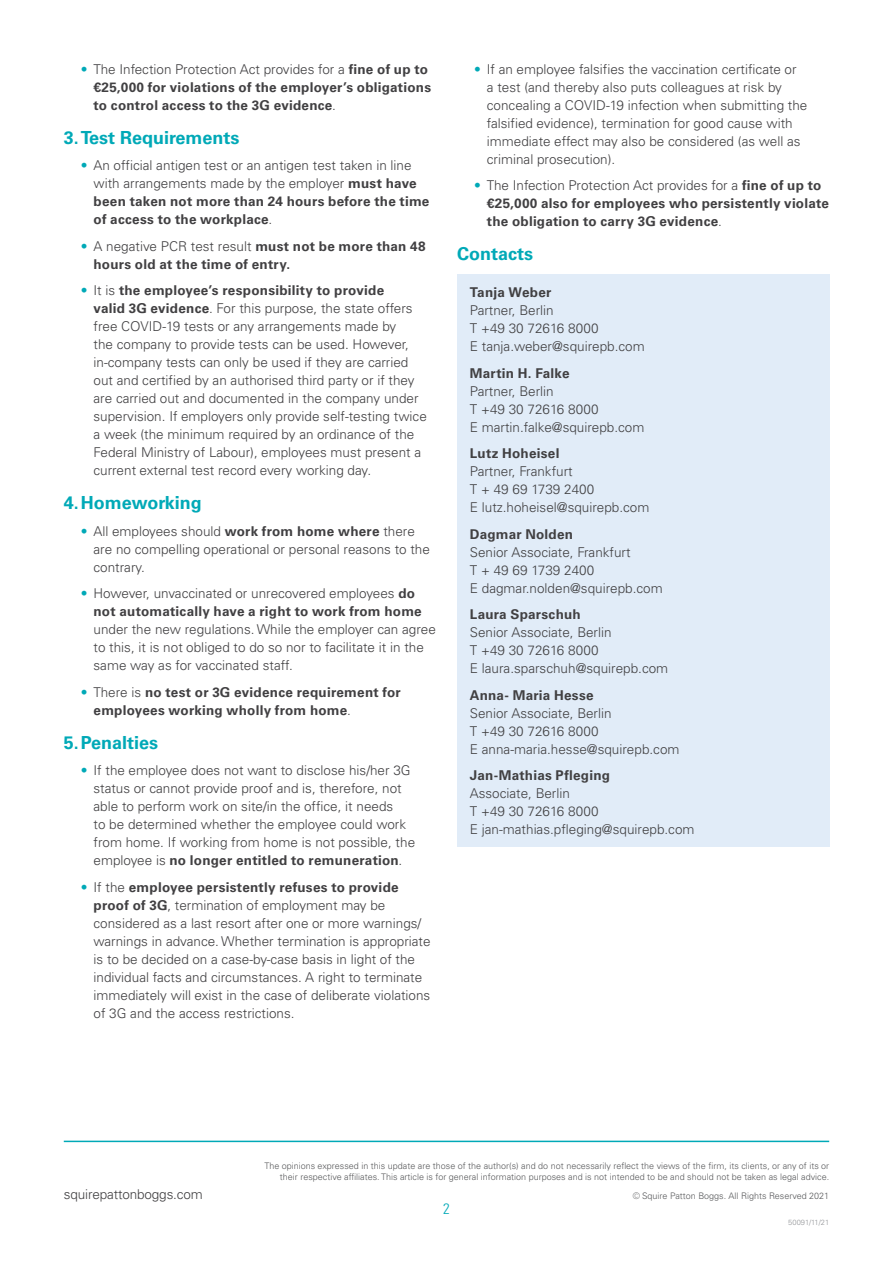
<style>
.page{position:relative;width:893px;height:1263px;background:#fff}
.page>*{position:absolute;margin:0;border:0;box-sizing:border-box;transform-origin:0 0}
.indent_head{font:700 18px "Univers LTCYR 65";color:#00a9b7}
.Body{font:700 18px "Univers LTCYR 65";color:#00a9b7}
.t1{font:15px "Univers LTCYR 47 Light Cond";color:#00a9b7}
.Contact{font:300 13.5px/18px "Univers LTCYR 45";color:#414042}
.Contact-2{font:700 13.5px/18px "Univers LTCYR 65";letter-spacing:.015em;color:#414042}
.Body-2{font:300 13.5px "Univers LTCYR 45";color:#414042}
.t2{font:300 9px/10.8px "Univers LTCYR 45";color:#58595b;text-align:right}
.t3{font:300 7.5px "Univers LTCYR 45";color:#939598}
.s1{font-family:"Univers LTCYR 45";font-weight:300;color:#00a9b7}
.s2{font-family:"Univers LTCYR 45";font-weight:300}
.s3{color:#00a9b7}
.s4{font-family:"Univers LTCYR 65";font-weight:700}
</style>
<div class="page">
<hr style="left:64px;top:1140px;width:765px;height:2px;background:#00a9b7">
<div style="left:457px;top:275px;width:372px;height:572px;background:#e1ecf8"></div>
<p class="Contact-2" style="left:94px;top:59px;width:339px;text-indent:-13px"><span class="s1">•</span> <span class="s2">The Infection Protection Act provides for a</span> fine of up to €25,000 for violations of the employer’s obligations to control access to the 3G evidence<span class="s2">.</span></p>
<p class="indent_head" style="left:64px;top:125px;width:177px">3.Test Requirements</p>
<p class="Contact" style="left:94px;top:156px;width:337px;text-indent:-13px"><span class="s3">•</span> An official antigen test or an antigen test taken in line with arrangements made by the employer <span class="s4">must have been taken not more than 24 hours before the time of access to the workplace</span>.</p>
<p class="Contact-2" style="left:94px;top:236px;width:334px;text-indent:-13px"><span class="s1">•</span> <span class="s2">A negative PCR test result</span> must not be more than 48 hours old at the time of entry.</p>
<p class="Contact" style="left:94px;top:281px;width:335px;text-indent:-13px"><span class="s3">•</span> It is <span class="s4">the employee’s responsibility to provide<br>valid 3G evidence</span>. For this purpose, the state offers free COVID-19 tests or any arrangements made by<br>the company to provide tests can be used. However, in-company tests can only be used if they are carried out and certified by an authorised third party or if they are carried out and documented in the company under supervision. If employers only provide self-testing twice a week (the minimum required by an ordinance of the Federal Ministry of Labour), employees must present a current external test record every working day.</p>
<p class="indent_head" style="left:64px;top:490px;width:139px">4.Homeworking</p>
<p class="Contact" style="left:94px;top:521px;width:338px;text-indent:-13px"><span class="s3">•</span> All employees should <span class="s4">work from home where</span> there are no compelling operational or personal reasons to the contrary.</p>
<p class="Contact" style="left:94px;top:584px;width:344px;text-indent:-13px"><span class="s3">•</span> However, unvaccinated or unrecovered employees <span class="s4">do not automatically have a right to work from home </span>under the new regulations. While the employer can agree to this, it is not obliged to do so nor to facilitate it in the same way as for vaccinated staff.</p>
<p class="Contact-2" style="left:94px;top:682px;width:309px;text-indent:-13px"><span class="s1">•</span> <span class="s2">There is</span> no test or 3G evidence requirement for employees working wholly from home<span class="s2">.</span></p>
<p class="indent_head" style="left:64px;top:730px;width:96px">5.Penalties</p>
<p class="Contact" style="left:94px;top:761px;width:323px;text-indent:-13px"><span class="s3">•</span> If the employee does not want to disclose his/her 3G status or cannot provide proof and is, therefore, not able to perform work on site/in the office, it needs<br>to be determined whether the employee could work from home. If working from home is not possible, the employee is <span class="s4">no longer entitled to remuneration</span>.</p>
<p class="Contact" style="left:94px;top:877px;width:339px;text-indent:-13px"><span class="s3">•</span> If the <span class="s4">employee persistently refuses to provide proof of 3G</span>, termination of employment may be considered as a last resort after one or more warnings/ warnings in advance. Whether termination is appropriate is to be decided on a case-by-case basis in light of the individual facts and circumstances. A right to terminate immediately will exist in the case of deliberate violations of 3G and the access restrictions.</p>
<p class="Contact" style="left:487px;top:59px;width:322px;text-indent:-13px"><span class="s3">•</span> If an employee falsifies the vaccination certificate or<br>a test (and thereby also puts colleagues at risk by concealing a COVID-19 infection when submitting the falsified evidence), termination for good cause with immediate effect may also be considered (as well as criminal prosecution).</p>
<p class="Contact-2" style="left:487px;top:176px;width:344px;text-indent:-13px"><span class="s1">•</span> <span class="s2">The Infection Protection Act provides for a</span> fine of up to €25,000 also for employees who persistently violate the obligation to carry 3G evidence<span class="s2">.</span></p>
<p class="Body" style="left:457px;top:241px;width:78px">Contacts</p>
<p class="Contact-2" style="left:470px;top:283px;width:83px">Tanja Weber</p>
<p class="Contact" style="left:470px;top:301px;width:85px">Partner, Berlin</p>
<p class="Contact" style="left:470px;top:319px;width:130px">T +49 30 72616 8000</p>
<p class="Body-2" style="left:470px;top:337px;width:176px">E tanja.weber@squirepb.com</p>
<p class="Contact-2" style="left:470px;top:363px;width:101px">Martin H. Falke</p>
<p class="Contact" style="left:470px;top:381px;width:85px">Partner, Berlin</p>
<p class="Contact" style="left:470px;top:399px;width:130px">T +49 30 72616 8000</p>
<p class="Body-2" style="left:470px;top:418px;width:176px">E martin.falke@squirepb.com</p>
<p class="Contact-2" style="left:470px;top:444px;width:91px">Lutz Hoheisel</p>
<p class="Contact" style="left:470px;top:462px;width:104px">Partner, Frankfurt</p>
<p class="Contact" style="left:470px;top:480px;width:126px">T + 49 69 1739 2400</p>
<p class="Contact" style="left:470px;top:498px;width:181px">E lutz.hoheisel@squirepb.com</p>
<p class="Contact-2" style="left:470px;top:524px;width:105px">Dagmar Nolden</p>
<p class="Contact" style="left:470px;top:542px;width:162px">Senior Associate, Frankfurt</p>
<p class="Contact" style="left:470px;top:560px;width:126px">T + 49 69 1739 2400</p>
<p class="Contact" style="left:470px;top:578px;width:194px">E dagmar.nolden@squirepb.com</p>
<p class="Contact-2" style="left:470px;top:605px;width:112px">Laura Sparschuh</p>
<p class="Contact" style="left:470px;top:623px;width:143px">Senior Associate, Berlin</p>
<p class="Contact" style="left:470px;top:641px;width:130px">T +49 30 72616 8000</p>
<p class="Contact" style="left:470px;top:659px;width:200px">E laura.sparschuh@squirepb.com</p>
<p class="Contact-2" style="left:470px;top:685px;width:125px">Anna- Maria Hesse</p>
<p class="Contact" style="left:470px;top:703px;width:143px">Senior Associate, Berlin</p>
<p class="Contact" style="left:470px;top:721px;width:130px">T +49 30 72616 8000</p>
<p class="Contact" style="left:470px;top:739px;width:211px">E anna-maria.hesse@squirepb.com</p>
<p class="Contact-2" style="left:470px;top:766px;width:142px">Jan-Mathias Pfleging</p>
<p class="Contact" style="left:470px;top:784px;width:102px">Associate, Berlin</p>
<p class="Contact" style="left:470px;top:802px;width:130px">T +49 30 72616 8000</p>
<p class="Contact" style="left:470px;top:820px;width:226px">E jan-mathias.pfleging@squirepb.com</p>
<p class="Contact" style="left:64px;top:1185px;width:141px">squirepattonboggs.com</p>
<p class="t2" style="left:265px;top:1160px;width:566px">The opinions expressed in this update are those of the author(s) and do not necessarily reflect the views of the firm, its clients, or any of its or their respective affiliates. This article is for general information purposes and is not intended to be and should not be taken as legal advice.</p>
<p class="t2" style="left:633px;top:1190px;width:198px">© Squire Patton Boggs. All Rights Reserved 2021</p>
<p class="t1" style="left:443px;top:1198px;width:8px">2</p>
<p class="t3" style="left:788px;top:1217px;width:42px">50091/11/21</p>
</div>
